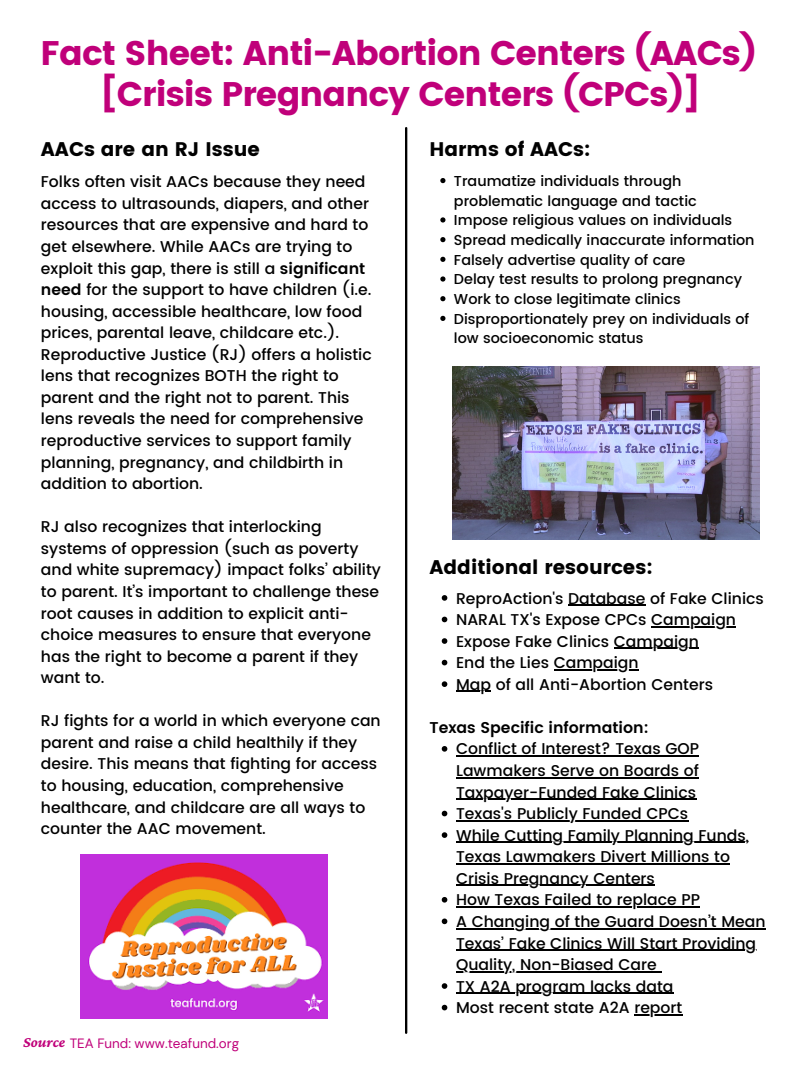
<style>
.page{position:relative;width:810px;height:1080px;background:#fff}
.page>*{position:absolute;margin:0;border:0;box-sizing:border-box;transform-origin:0 0}
.t1{font:34.12px/40.8px "Poppins";letter-spacing:-.025em;color:#c0007a;text-align:center}
.t2{font:19.69px "Poppins";color:#000}
.t3{font:500 15.62px/21.6px "Poppins";color:#000}
.t4{font:600 15.62px "Poppins";color:#000}
.t5{font:500 14.38px/19.7px "Poppins";color:#000}
.t6{font:13.44px "DM Sans";color:#c0007a}
.s1{font-weight:600}
.s2{font-family:"Crimson Pro";font-weight:700;font-style:italic;font-size:15.38px}
</style>
<div class="page">
<hr style="left:405px;top:128px;width:2px;height:905px;background:#000">
<img style="left:453px;top:366px;width:307px;height:174px">
<img style="left:81px;top:854px;width:247px;height:164px">
<svg style="left:440px;top:178px;width:5px;height:5px"></svg>
<svg style="left:440px;top:217px;width:5px;height:6px"></svg>
<svg style="left:440px;top:237px;width:5px;height:5px"></svg>
<svg style="left:440px;top:257px;width:5px;height:5px"></svg>
<svg style="left:440px;top:276px;width:5px;height:6px"></svg>
<svg style="left:440px;top:296px;width:5px;height:5px"></svg>
<svg style="left:440px;top:316px;width:5px;height:5px"></svg>
<svg style="left:442px;top:595px;width:5px;height:6px"></svg>
<hr style="left:568px;top:604px;width:77px;height:2px;background:#000">
<svg style="left:442px;top:617px;width:5px;height:5px"></svg>
<hr style="left:651px;top:626px;width:85px;height:1px;background:#000">
<svg style="left:442px;top:638px;width:5px;height:6px"></svg>
<hr style="left:614px;top:648px;width:85px;height:1px;background:#000">
<svg style="left:442px;top:660px;width:5px;height:5px"></svg>
<hr style="left:554px;top:669px;width:85px;height:2px;background:#000">
<svg style="left:442px;top:681px;width:5px;height:6px"></svg>
<hr style="left:456px;top:691px;width:35px;height:1px;background:#000">
<svg style="left:442px;top:746px;width:5px;height:6px"></svg>
<hr style="left:456px;top:755px;width:243px;height:2px;background:#000">
<hr style="left:456px;top:777px;width:243px;height:1px;background:#000">
<hr style="left:456px;top:799px;width:240px;height:1px;background:#000">
<svg style="left:442px;top:811px;width:5px;height:5px"></svg>
<hr style="left:456px;top:820px;width:232px;height:2px;background:#000">
<svg style="left:442px;top:832px;width:5px;height:6px"></svg>
<hr style="left:456px;top:842px;width:293px;height:1px;background:#000">
<hr style="left:456px;top:863px;width:274px;height:2px;background:#000">
<hr style="left:456px;top:885px;width:199px;height:1px;background:#000">
<svg style="left:442px;top:897px;width:5px;height:6px"></svg>
<hr style="left:456px;top:906px;width:244px;height:2px;background:#000">
<svg style="left:442px;top:919px;width:5px;height:5px"></svg>
<hr style="left:456px;top:928px;width:310px;height:1px;background:#000">
<hr style="left:456px;top:949px;width:300px;height:2px;background:#000">
<hr style="left:456px;top:971px;width:201px;height:1px;background:#000">
<svg style="left:442px;top:983px;width:5px;height:6px"></svg>
<hr style="left:456px;top:993px;width:217px;height:1px;background:#000">
<svg style="left:442px;top:1005px;width:5px;height:5px"></svg>
<hr style="left:634px;top:1014px;width:48px;height:2px;background:#000">
<h1 class="t1" style="left:41px;top:33px;width:717px">Fact Sheet: Anti-Abortion Centers (AACs) [Crisis Pregnancy Centers (CPCs)]</h1>
<p class="t2" style="left:41px;top:137px;width:220px">AACs are an RJ Issue</p>
<p class="t2" style="left:430px;top:137px;width:163px">Harms of AACs:</p>
<p class="t3" style="left:41px;top:171px;width:332px">Folks often visit AACs because they need access to ultrasounds, diapers, and other resources that are expensive and hard to get elsewhere. While AACs are trying to exploit this gap, there is still a <span class="s1">significant need</span> for the support to have children (i.e. housing, accessible healthcare, low food prices, parental leave, childcare etc.).<br>Reproductive Justice (RJ) offers a holistic lens that recognizes BOTH the right to parent and the right not to parent. This lens reveals the need for comprehensive reproductive services to support family planning, pregnancy, and childbirth in addition to abortion.</p>
<p class="t3" style="left:41px;top:516px;width:341px">RJ also recognizes that interlocking systems of oppression (such as poverty and white supremacy) impact folks’ ability to parent. It’s important to challenge these root causes in addition to explicit anti&shy;choice measures to ensure that everyone has the right to become a parent if they want to.</p>
<p class="t3" style="left:41px;top:710px;width:341px">RJ fights for a world in which everyone can parent and raise a child healthily if they desire. This means that fighting for access to housing, education, comprehensive healthcare, and childcare are all ways to counter the AAC movement.</p>
<p class="t6" style="left:23px;top:1035px;width:217px"><span class="s2">Source</span> TEA Fund: www.teafund.org</p>
<p class="t5" style="left:454px;top:171px;width:302px">Traumatize individuals through problematic language and tactic<br>Impose religious values on individuals Spread medically inaccurate information Falsely advertise quality of care<br>Delay test results to prolong pregnancy Work to close legitimate clinics Disproportionately prey on individuals of low socioeconomic status</p>
<p class="t2" style="left:430px;top:556px;width:225px">Additional resources:</p>
<p class="t3" style="left:456px;top:587px;width:309px">ReproAction's Database of Fake Clinics<br>NARAL TX's Expose CPCs Campaign<br>Expose Fake Clinics Campaign<br>End the Lies Campaign<br>Map of all Anti-Abortion Centers</p>
<p class="t4" style="left:430px;top:718px;width:221px">Texas Specific information:</p>
<p class="t3" style="left:456px;top:738px;width:311px">Conflict of Interest? Texas GOP<br>Lawmakers Serve on Boards of<br>Taxpayer-Funded Fake Clinics<br>Texas's Publicly Funded CPCs<br>While Cutting Family Planning Funds,<br>Texas Lawmakers Divert Millions to<br>Crisis Pregnancy Centers<br>How Texas Failed to replace PP<br>A Changing of the Guard Doesn’t Mean<br>Texas’ Fake Clinics Will Start Providing<br>Quality, Non-Biased Care<br>TX A2A program lacks data<br>Most recent state A2A report</p>
</div>
